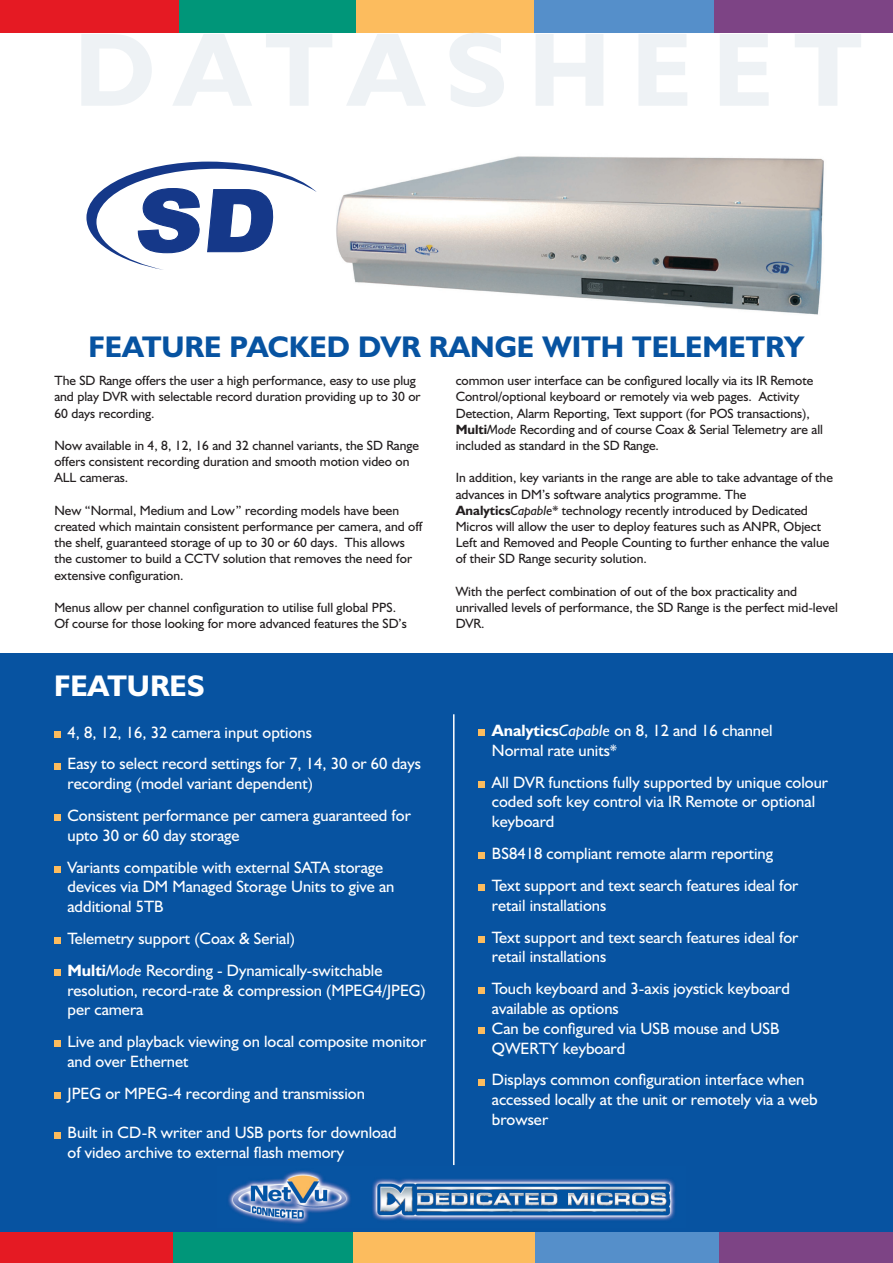
<style>
.page{position:relative;width:893px;height:1263px;background:#fff}
.page>*{position:absolute;margin:0;border:0;box-sizing:border-box;transform-origin:0 0}
.t1{font:900 86.7px "Arial";color:#153889;scale:1.08 1}
.t2{font:700 30px "Humanist 521 BT";color:#0753a1}
.t3{font:700 30px "Humanist 521 BT";color:#fff}
.t4{font:16.5px/19.8px "Humanist 521 BT";color:#fff}
.t5{font:13.5px/16.2px "Humanist 521 BT";color:#231f20}
.s1{font-weight:700}
.s2{font-style:italic}
</style>
<div class="page">
<img style="left:293px;top:32px;width:574px;height:283px">
<div style="left:0;top:653px;width:893px;height:586px;background:#0753a1"></div>
<div style="left:0;top:0;width:180px;height:32px;background:#e51a23"></div>
<div style="left:713px;top:0;width:180px;height:32px;background:#7d4485"></div>
<div style="left:179px;top:0;width:180px;height:32px;background:#009679"></div>
<div style="left:356px;top:0;width:180px;height:32px;background:#fcbc5e"></div>
<div style="left:534px;top:0;width:180px;height:32px;background:#558fca"></div>
<div style="left:0;top:1232px;width:174px;height:31px;background:#e51a23"></div>
<div style="left:718px;top:1232px;width:175px;height:31px;background:#7d4485"></div>
<div style="left:173px;top:1232px;width:183px;height:31px;background:#009679"></div>
<div style="left:353px;top:1232px;width:184px;height:31px;background:#fcbc5e"></div>
<div style="left:536px;top:1232px;width:183px;height:31px;background:#558fca"></div>
<hr style="left:453px;top:714px;width:1px;height:451px;background:#fff">
<svg style="left:54px;top:731px;width:6px;height:6px"></svg>
<svg style="left:54px;top:763px;width:6px;height:6px"></svg>
<div style="left:54px;top:814px;width:6px;height:7px;background:#fcbc5e"></div>
<svg style="left:54px;top:866px;width:6px;height:6px"></svg>
<div style="left:54px;top:937px;width:6px;height:7px;background:#fcbc5e"></div>
<div style="left:54px;top:969px;width:6px;height:7px;background:#fcbc5e"></div>
<svg style="left:54px;top:1041px;width:6px;height:6px"></svg>
<div style="left:54px;top:1092px;width:6px;height:7px;background:#fcbc5e"></div>
<svg style="left:54px;top:1132px;width:6px;height:6px"></svg>
<img style="left:228px;top:1170px;width:447px;height:54px">
<div style="left:478px;top:730px;width:7px;height:6px;background:#fcbc5e"></div>
<div style="left:478px;top:781px;width:7px;height:7px;background:#fcbc5e"></div>
<div style="left:478px;top:853px;width:7px;height:6px;background:#fcbc5e"></div>
<div style="left:478px;top:884px;width:7px;height:7px;background:#fcbc5e"></div>
<div style="left:478px;top:936px;width:7px;height:6px;background:#fcbc5e"></div>
<div style="left:478px;top:988px;width:7px;height:6px;background:#fcbc5e"></div>
<div style="left:478px;top:1027px;width:7px;height:7px;background:#fcbc5e"></div>
<div style="left:478px;top:1079px;width:7px;height:6px;background:#fcbc5e"></div>
<svg style="left:86px;top:162px;width:231px;height:108px"></svg>
<h1 class="t1" style="left:133px;top:172px;width:140px">SD</h1>
<h2 class="t2" style="left:89px;top:328px;width:717px">FEATURE PACKED DVR RANGE WITH TELEMETRY</h2>
<p class="t5" style="left:54px;top:372px;width:368px">The SD Range offers the user a high performance, easy to use plug and play DVR with selectable record duration providing up to 30 or<br>60 days recording.</p>
<p class="t5" style="left:54px;top:437px;width:366px">Now available in 4, 8, 12, 16 and 32 channel variants, the SD Range offers consistent recording duration and smooth motion video on<br>ALL cameras.</p>
<p class="t5" style="left:54px;top:502px;width:370px">New “Normal, Medium and Low” recording models have been created which maintain consistent performance per camera, and off the shelf, guaranteed storage of up to 30 or 60 days. This allows the customer to build a CCTV solution that removes the need for extensive configuration.</p>
<p class="t5" style="left:54px;top:599px;width:354px">Menus allow per channel configuration to utilise full global PPS.<br>Of course for those looking for more advanced features the SD’s</p>
<p class="t5" style="left:456px;top:372px;width:369px">common user interface can be configured locally via its IR Remote Control/optional keyboard or remotely via web pages. Activity Detection, Alarm Reporting, Text support (for POS transactions), <span class="s1">Multi</span><span class="s2">Mode</span> Recording and of course Coax &amp; Serial Telemetry are all included as standard in the SD Range.</p>
<p class="t5" style="left:456px;top:469px;width:379px">In addition, key variants in the range are able to take advantage of the advances in DM’s software analytics programme. The <span class="s1">Analytics</span><span class="s2">Capable</span>* technology recently introduced by Dedicated Micros will allow the user to deploy features such as ANPR, Object Left and Removed and People Counting to further enhance the value of their SD Range security solution.</p>
<p class="t5" style="left:456px;top:583px;width:384px">With the perfect combination of out of the box practicality and unrivalled levels of performance, the SD Range is the perfect mid-level<br>DVR.</p>
<h2 class="t3" style="left:54px;top:667px;width:152px">FEATURES</h2>
<p class="t4" style="left:68px;top:716px;width:355px;line-height:31.8px">4, 8, 12, 16, 32 camera input options<br>Easy to select record settings for 7, 14, 30 or 60 days</p>
<p class="t4" style="left:68px;top:767px;width:345px;line-height:31.8px">recording (model variant dependent)<br>Consistent performance per camera guaranteed for</p>
<p class="t4" style="left:68px;top:819px;width:317px;line-height:31.8px">upto 30 or 60 day storage<br>Variants compatible with external SATA storage</p>
<p class="t4" style="left:68px;top:876px;width:328px">devices via DM Managed Storage Units to give an additional 5TB</p>
<p class="t4" style="left:68px;top:922px;width:316px;line-height:31.8px">Telemetry support (Coax &amp; Serial)<br><span class="s1">Multi</span><span class="s2">Mode</span> Recording - Dynamically-switchable</p>
<p class="t4" style="left:68px;top:980px;width:360px">resolution, record-rate &amp; compression (MPEG4/JPEG) per camera</p>
<p class="t4" style="left:68px;top:1031px;width:360px">Live and playback viewing on local composite monitor and over Ethernet</p>
<p class="t4" style="left:68px;top:1083px;width:299px">JPEG or MPEG-4 recording and transmission</p>
<p class="t4" style="left:68px;top:1122px;width:331px">Built in CD-R writer and USB ports for download of video archive to external flash memory</p>
<p class="t4" style="left:492px;top:720px;width:282px"><span class="s1">Analytics</span><span class="s2">Capable</span> on 8, 12 and 16 channel<br>Normal rate units*</p>
<p class="t4" style="left:492px;top:772px;width:338px">All DVR functions fully supported by unique colour coded soft key control via IR Remote or optional keyboard</p>
<p class="t4" style="left:492px;top:837px;width:308px;line-height:31.8px">BS8418 compliant remote alarm reporting<br>Text support and text search features ideal for</p>
<p class="t4" style="left:492px;top:889px;width:308px;line-height:31.8px">retail installations<br>Text support and text search features ideal for</p>
<p class="t4" style="left:492px;top:940px;width:300px;line-height:31.8px">retail installations<br>Touch keyboard and 3-axis joystick keyboard</p>
<p class="t4" style="left:492px;top:998px;width:289px">available as options<br>Can be configured via USB mouse and USB<br>QWERTY keyboard</p>
<p class="t4" style="left:492px;top:1069px;width:327px">Displays common configuration interface when accessed locally at the unit or remotely via a web browser</p>
</div>
